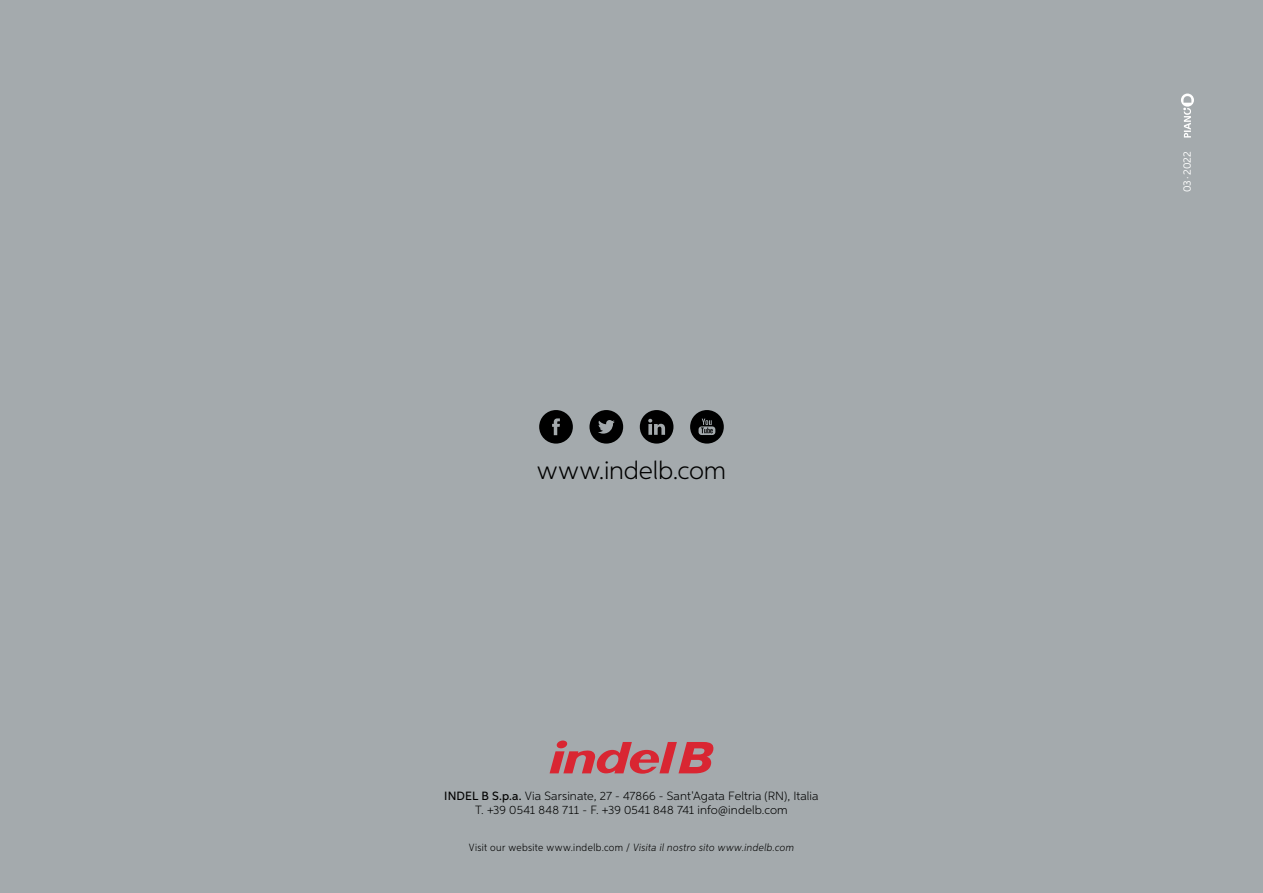
<style>
.page{position:relative;width:1263px;height:893px;background:#a4aaad}
.page>*{position:absolute;margin:0;border:0;box-sizing:border-box;transform-origin:0 0}
.t1{font:300 25.5px "Aspira";letter-spacing:-.005em;color:#000}
.t2{font:300 12px/14.4px "Aspira";letter-spacing:.01em;color:#000;text-align:center}
.t3{font:10.8px "Aspira";color:#fff}
.t4{font:italic 300 10.5px "Aspira Nar";letter-spacing:.035em;color:#000}
.s1{font-weight:500}
.s2{font-style:normal}
</style>
<div class="page">
<svg style="left:550px;top:740px;width:163px;height:34px"></svg>
<svg style="left:539px;top:410px;width:34px;height:34px"></svg>
<svg style="left:589px;top:410px;width:34px;height:34px"></svg>
<svg style="left:640px;top:410px;width:33px;height:34px"></svg>
<svg style="left:690px;top:410px;width:34px;height:34px"></svg>
<svg style="left:1181px;top:94px;width:13px;height:44px"></svg>
<h1 class="t1" style="left:537px;top:455px;width:191px">www.indelb.com</h1>
<p class="t2" style="left:444px;top:788px;width:376px"><span class="s1">INDEL B S.p.a.</span> Via Sarsinate, 27 - 47866 - Sant'Agata Feltria (RN), Italia<br>T. +39 0541 848 711 - F. +39 0541 848 741 info@indelb.com</p>
<p class="t4" style="left:469px;top:841px;width:327px"><span class="s2">Visit our website www.indelb.com /</span> Visita il nostro sito www.indelb.com</p>
<p class="t3" style="left:1180px;top:192px;width:43px;rotate:-90deg">03 · 2022</p>
</div>
